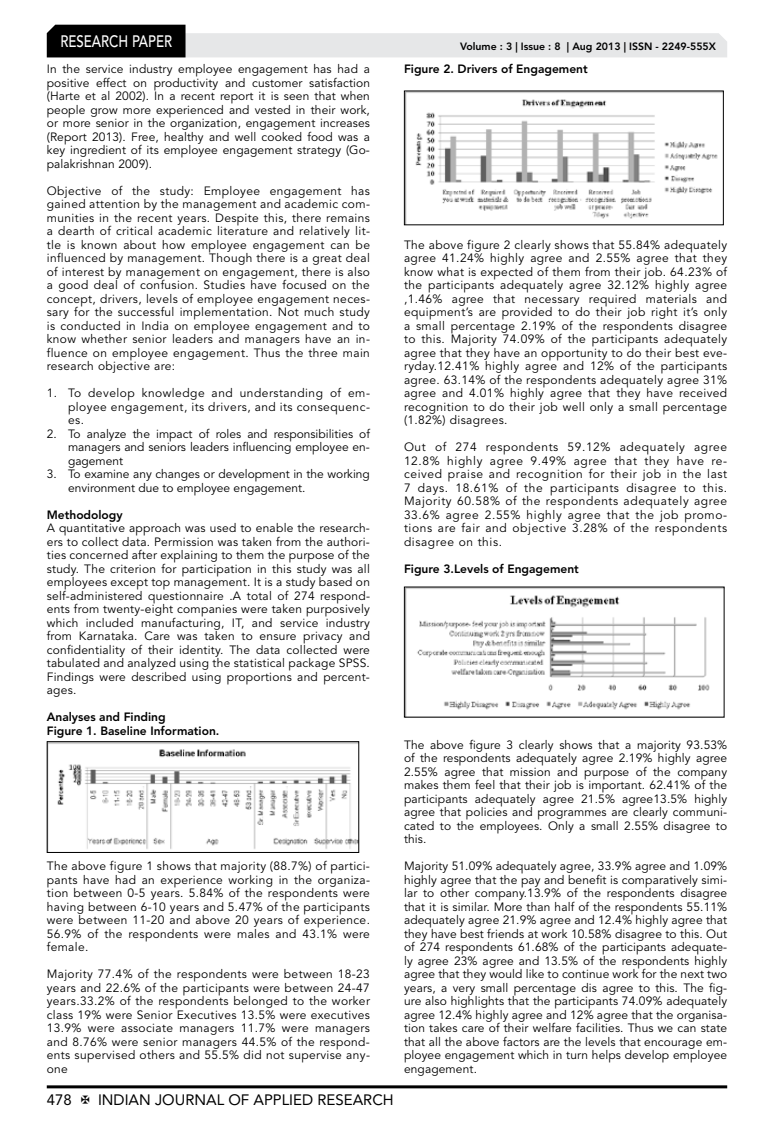
<style>
.page{position:relative;width:774px;height:1136px;background:#fff}
.page>*{position:absolute;margin:0;border:0;box-sizing:border-box;transform-origin:0 0}
.t1{font:500 16.5px "Avenir LT Std";color:#fff;scale:.8 1}
.t2{font:15px "Avenir LT Std";color:#000}
.t3{font:12px/13.5px "Avenir LT Std";letter-spacing:.02em;color:#000;text-align:justify}
.t4{font:800 12px/13.5px "Avenir LT Std";color:#000}
.t5{font:12px/13.5px "Avenir LT Std";color:#000}
.t6{font:800 10.5px "Avenir LT Std";color:#000}
</style>
<div class="page">
<hr style="left:47px;top:1085px;width:680px;height:3px;background:#000">
<svg style="left:47px;top:25px;width:680px;height:32px"></svg>
<img style="left:49px;top:743px;width:308px;height:106px">
<div style="left:47px;top:741px;width:312px;height:111px;border:1px solid #000"></div>
<img style="left:406px;top:93px;width:312px;height:130px">
<img style="left:406px;top:588px;width:316px;height:127px">
<h1 class="t1" style="left:60px;top:32px;width:139px">RESEARCH PAPER</h1>
<p class="t3" style="left:47px;top:62px;width:325px">In the service industry employee engagement has had a positive effect on productivity and customer satisfaction (Harte et al 2002). In a recent report it is seen that when people grow more experienced and vested in their work, or more senior in the organization, engagement increases (Report 2013). Free, healthy and well cooked food was a key ingredient of its employee engagement strategy (Go&shy;palakrishnan 2009).</p>
<p class="t3" style="left:47px;top:184px;width:325px">Objective of the study: Employee engagement has gained attention by the management and academic com&shy;munities in the recent years. Despite this, there remains a dearth of critical academic literature and relatively lit&shy;tle is known about how employee engagement can be influenced by management. Though there is a great deal of interest by management on engagement, there is also a good deal of confusion. Studies have focused on the concept, drivers, levels of employee engagement neces&shy;sary for the successful implementation. Not much study is conducted in India on employee engagement and to know whether senior leaders and managers have an in&shy;fluence on employee engagement. Thus the three main research objective are:</p>
<p class="t3" style="left:68px;top:386px;width:303px;text-indent:-21px">1. To develop knowledge and understanding of em&shy;ployee engagement, its drivers, and its consequenc&shy;es.</p>
<p class="t3" style="left:68px;top:427px;width:303px;text-indent:-21px">2. To analyze the impact of roles and responsibilities of managers and seniors leaders influencing employee en&shy;gagement</p>
<p class="t5" style="left:68px;top:467px;width:303px;text-indent:-21px">3. To examine any changes or development in the working environment due to employee engagement.</p>
<p class="t4" style="left:47px;top:508px;width:77px">Methodology</p>
<p class="t3" style="left:47px;top:521px;width:325px">A quantitative approach was used to enable the research&shy;ers to collect data. Permission was taken from the authori&shy;ties concerned after explaining to them the purpose of the study. The criterion for participation in this study was all employees except top management. It is a study based on self-administered questionnaire .A total of 274 respond&shy;ents from twenty-eight companies were taken purposively which included manufacturing, IT, and service industry from Karnataka. Care was taken to ensure privacy and confidentiality of their identity. The data collected were tabulated and analyzed using the statistical package SPSS.<br>Findings were described using proportions and percent&shy;ages.</p>
<p class="t4" style="left:47px;top:710px;width:174px">Analyses and Finding<br>Figure 1. Baseline Information.</p>
<p class="t3" style="left:47px;top:859px;width:325px">The above figure 1 shows that majority (88.7%) of partici&shy;pants have had an experience working in the organiza&shy;tion between 0-5 years. 5.84% of the respondents were having between 6-10 years and 5.47% of the participants were between 11-20 and above 20 years of experience.<br>56.9% of the respondents were males and 43.1% were female.</p>
<p class="t3" style="left:47px;top:967px;width:325px">Majority 77.4% of the respondents were between 18-23 years and 22.6% of the participants were between 24-47 years.33.2% of the respondents belonged to the worker class 19% were Senior Executives 13.5% were executives 13.9% were associate managers 11.7% were managers and 8.76% were senior managers 44.5% of the respond&shy;ents supervised others and 55.5% did not supervise any&shy;one</p>
<p class="t2" style="left:47px;top:1090px;width:27px">478</p>
<p class="t2" style="left:98px;top:1090px;width:297px">INDIAN JOURNAL OF APPLIED RESEARCH</p>
<p class="t6" style="left:460px;top:41px;width:257px">Volume : 3 | Issue : 8 | Aug 2013 | ISSN - 2249-555X</p>
<p class="t4" style="left:404px;top:62px;width:185px">Figure 2. Drivers of Engagement</p>
<p class="t3" style="left:404px;top:238px;width:325px">The above figure 2 clearly shows that 55.84% adequately agree 41.24% highly agree and 2.55% agree that they know what is expected of them from their job. 64.23% of the participants adequately agree 32.12% highly agree ,1.46% agree that necessary required materials and equipment’s are provided to do their job right it’s only a small percentage 2.19% of the respondents disagree to this. Majority 74.09% of the participants adequately agree that they have an opportunity to do their best eve&shy;ryday.12.41% highly agree and 12% of the participants agree. 63.14% of the respondents adequately agree 31% agree and 4.01% highly agree that they have received recognition to do their job well only a small percentage (1.82%) disagrees.</p>
<p class="t3" style="left:404px;top:440px;width:325px">Out of 274 respondents 59.12% adequately agree 12.8% highly agree 9.49% agree that they have re&shy;ceived praise and recognition for their job in the last 7 days. 18.61% of the participants disagree to this.<br>Majority 60.58% of the respondents adequately agree 33.6% agree 2.55% highly agree that the job promo&shy;tions are fair and objective 3.28% of the respondents disagree on this.</p>
<p class="t4" style="left:404px;top:562px;width:176px">Figure 3.Levels of Engagement</p>
<p class="t3" style="left:404px;top:737px;width:325px">The above figure 3 clearly shows that a majority 93.53% of the respondents adequately agree 2.19% highly agree 2.55% agree that mission and purpose of the company makes them feel that their job is important. 62.41% of the participants adequately agree 21.5% agree13.5% highly agree that policies and programmes are clearly communi&shy;cated to the employees. Only a small 2.55% disagree to this.</p>
<p class="t3" style="left:404px;top:859px;width:325px">Majority 51.09% adequately agree, 33.9% agree and 1.09% highly agree that the pay and benefit is comparatively simi&shy;lar to other company.13.9% of the respondents disagree that it is similar. More than half of the respondents 55.11% adequately agree 21.9% agree and 12.4% highly agree that they have best friends at work 10.58% disagree to this. Out of 274 respondents 61.68% of the participants adequate&shy;ly agree 23% agree and 13.5% of the respondents highly agree that they would like to continue work for the next two years, a very small percentage dis agree to this. The fig&shy;ure also highlights that the participants 74.09% adequately agree 12.4% highly agree and 12% agree that the organisa&shy;tion takes care of their welfare facilities. Thus we can state that all the above factors are the levels that encourage em&shy;ployee engagement which in turn helps develop employee engagement.</p>
</div>
